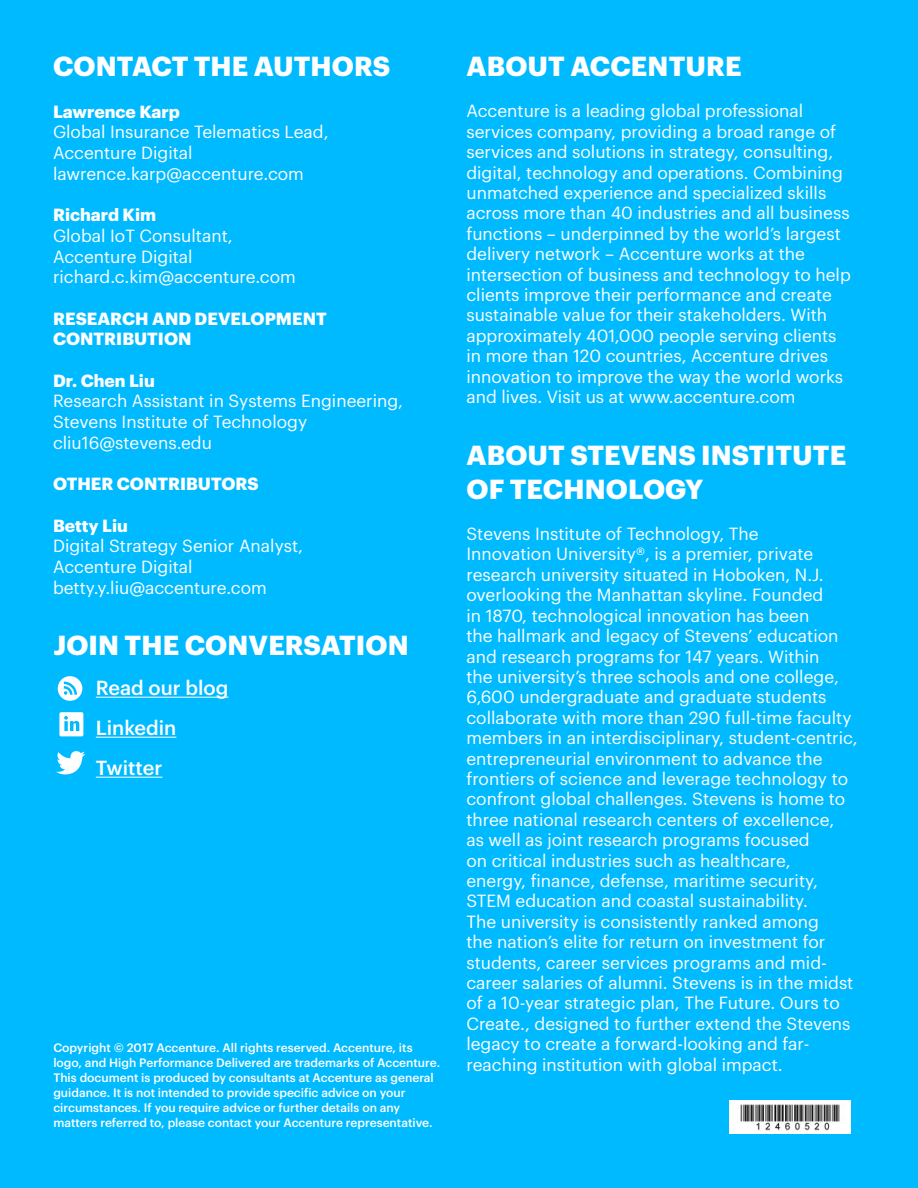
<style>
.page{position:relative;width:918px;height:1188px;background:#00baff}
.page>*{position:absolute;margin:0;border:0;box-sizing:border-box;transform-origin:0 0}
.t1{font:700 27px/33.6px "Graphik";letter-spacing:.005em;color:#fff}
.t2{font:500 19.95px/40px "Graphik";color:#fff}
.t3{font:17.25px/20.4px "Graphik";color:#fff}
.t4{font:700 17.25px/20.7px "Graphik";color:#fff}
.t5{font:500 12px/15px "Graphik";color:#fff}
</style>
<div class="page">
<hr style="left:96px;top:697px;width:132px;height:1px;background:#fff">
<hr style="left:96px;top:737px;width:80px;height:1px;background:#fff">
<hr style="left:96px;top:777px;width:66px;height:1px;background:#fff">
<svg style="left:58px;top:676px;width:24px;height:25px"></svg>
<svg style="left:59px;top:712px;width:24px;height:24px"></svg>
<svg style="left:56px;top:751px;width:29px;height:24px"></svg>
<div style="left:729px;top:1101px;width:121px;height:33px;background:#fff"></div>
<img style="left:740px;top:1104px;width:100px;height:27px">
<h1 class="t1" style="left:53px;top:47px;width:339px">CONTACT THE AUTHORS</h1>
<p class="t4" style="left:53px;top:100px;width:129px">Lawrence Karp</p>
<p class="t3" style="left:53px;top:120px;width:277px">Global Insurance Telematics Lead,<br>Accenture Digital lawrence.karp@accenture.com</p>
<p class="t4" style="left:53px;top:203px;width:105px">Richard Kim</p>
<p class="t3" style="left:53px;top:224px;width:244px">Global IoT Consultant,<br>Accenture Digital richard.c.kim@accenture.com</p>
<p class="t4" style="left:53px;top:307px;width:275px">RESEARCH AND DEVELOPMENT<br>CONTRIBUTION</p>
<p class="t4" style="left:53px;top:369px;width:103px">Dr. Chen Liu</p>
<p class="t3" style="left:53px;top:389px;width:352px">Research Assistant in Systems Engineering,<br>Stevens Institute of Technology cliu16@stevens.edu</p>
<p class="t4" style="left:53px;top:472px;width:207px">OTHER CONTRIBUTORS</p>
<p class="t4" style="left:53px;top:514px;width:76px">Betty Liu</p>
<p class="t3" style="left:53px;top:534px;width:252px">Digital Strategy Senior Analyst,<br>Accenture Digital betty.y.liu@accenture.com</p>
<h1 class="t1" style="left:53px;top:626px;width:357px">JOIN THE CONVERSATION</h1>
<p class="t2" style="left:96px;top:666px;width:134px">Read our blog<br>Linkedin<br>Twitter</p>
<p class="t5" style="left:53px;top:1040px;width:388px">Copyright © 2017 Accenture. All rights reserved. Accenture, its logo, and High Performance Delivered are trademarks of Accenture.<br>This document is produced by consultants at Accenture as general guidance. It is not intended to provide specific advice on your circumstances. If you require advice or further details on any matters referred to, please contact your Accenture representative.</p>
<h1 class="t1" style="left:466px;top:47px;width:277px">ABOUT ACCENTURE</h1>
<p class="t3" style="left:466px;top:99px;width:386px">Accenture is a leading global professional services company, providing a broad range of services and solutions in strategy, consulting, digital, technology and operations. Combining unmatched experience and specialized skills across more than 40 industries and all business functions – underpinned by the world’s largest delivery network – Accenture works at the intersection of business and technology to help clients improve their performance and create sustainable value for their stakeholders. With approximately 401,000 people serving clients in more than 120 countries, Accenture drives innovation to improve the way the world works and lives. Visit us at www.accenture.com</p>
<h1 class="t1" style="left:466px;top:436px;width:381px">ABOUT STEVENS INSTITUTE<br>OF TECHNOLOGY</h1>
<p class="t3" style="left:466px;top:522px;width:393px">Stevens Institute of Technology, The<br>Innovation University®, is a premier, private research university situated in Hoboken, N.J. overlooking the Manhattan skyline. Founded<br>in 1870, technological innovation has been<br>the hallmark and legacy of Stevens’ education and research programs for 147 years. Within<br>the university’s three schools and one college, 6,600 undergraduate and graduate students collaborate with more than 290 full-time faculty members in an interdisciplinary, student-centric, entrepreneurial environment to advance the frontiers of science and leverage technology to confront global challenges. Stevens is home to three national research centers of excellence,<br>as well as joint research programs focused<br>on critical industries such as healthcare,<br>energy, finance, defense, maritime security, STEM education and coastal sustainability.<br>The university is consistently ranked among<br>the nation’s elite for return on investment for students, career services programs and mid&shy;career salaries of alumni. Stevens is in the midst of a 10-year strategic plan, The Future. Ours to Create., designed to further extend the Stevens legacy to create a forward-looking and far&shy;reaching institution with global impact.</p>
</div>
